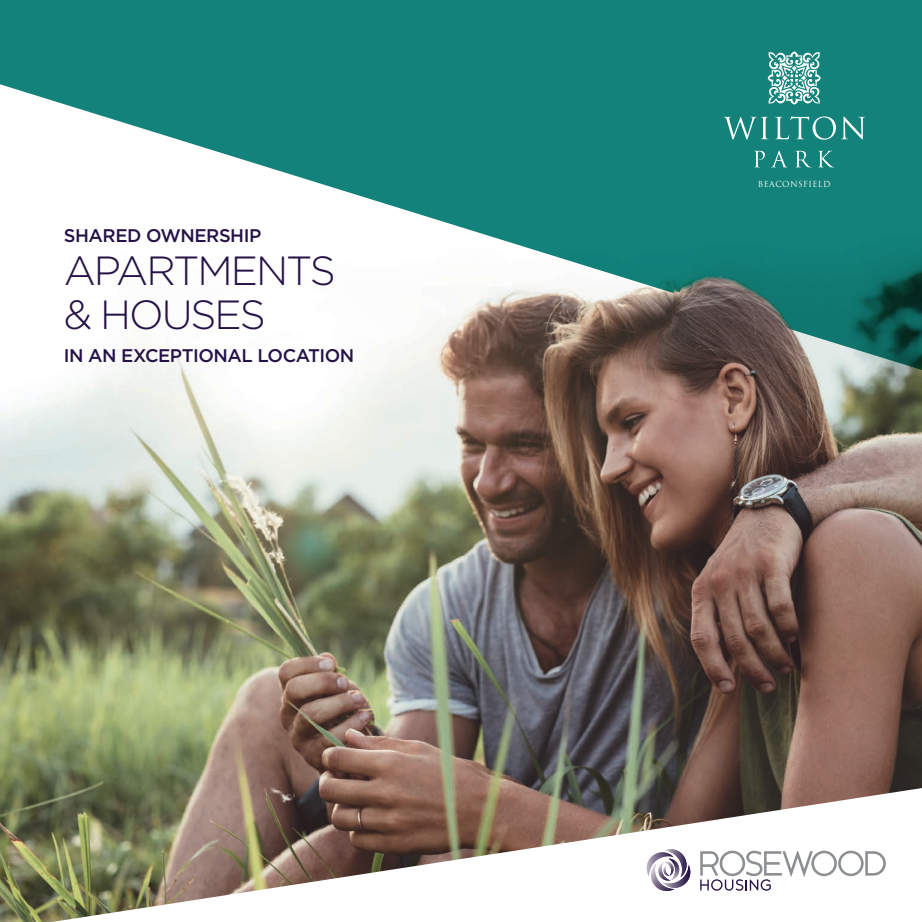
<style>
.page{position:relative;width:922px;height:922px;background:#fff}
.page>*{position:absolute;margin:0;border:0;box-sizing:border-box;transform-origin:0 0}
.t1{font:300 40.62px/43.8px "Gotham";letter-spacing:-.05em;color:#251347}
.t2{font:500 18.25px "Gotham";letter-spacing:-.025em;color:#251347}
.t3{font:8.12px "Trajan";letter-spacing:.05em;color:#fff}
</style>
<div class="page">
<img style="left:0;top:385px;width:921px;height:536px">
<img style="left:52px;top:787px;width:869px;height:134px">
<svg style="left:0;top:0;width:921px;height:385px;fill:#12827b"></svg>
<svg style="left:700px;top:850px;width:185px;height:40px"></svg>
<svg style="left:646px;top:849px;width:44px;height:42px"></svg>
<svg style="left:723px;top:117px;width:45px;height:23px"></svg>
<svg style="left:774px;top:116px;width:90px;height:24px;background:#419a95"></svg>
<svg style="left:754px;top:151px;width:10px;height:16px"></svg>
<svg style="left:770px;top:150px;width:17px;height:17px"></svg>
<svg style="left:795px;top:151px;width:16px;height:16px"></svg>
<svg style="left:817px;top:151px;width:17px;height:16px"></svg>
<svg style="left:767px;top:51px;width:53px;height:53px"></svg>
<img style="left:589px;top:276px;width:127px;height:40px">
<p class="t2" style="left:64px;top:223px;width:199px">SHARED OWNERSHIP</p>
<h1 class="t1" style="left:64px;top:248px;width:273px">APARTMENTS &amp; HOUSES</h1>
<p class="t2" style="left:64px;top:343px;width:292px">IN AN EXCEPTIONAL LOCATION</p>
<p class="t3" style="left:757px;top:179px;width:74px">BEACONSFIELD</p>
</div>
